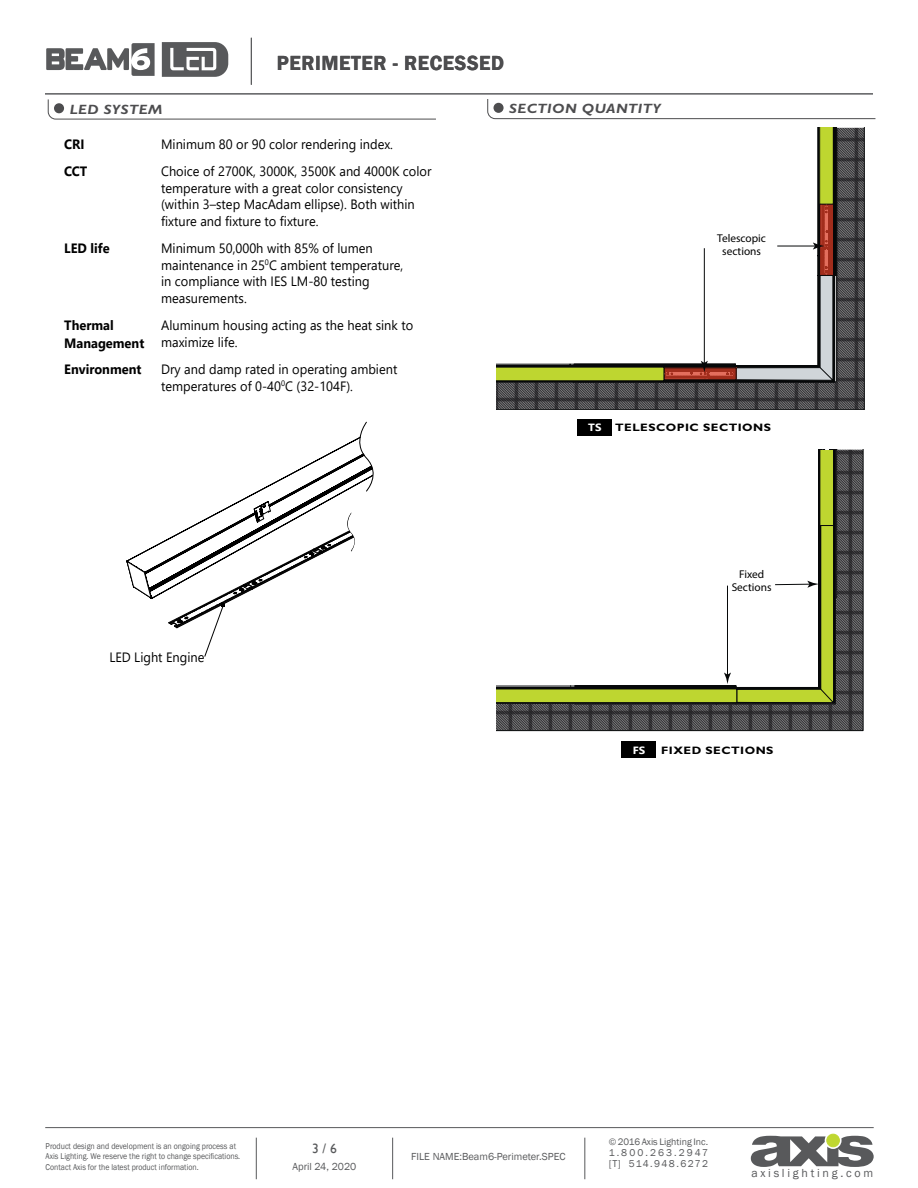
<style>
.page{position:relative;width:918px;height:1188px;background:#fff}
.page>*{position:absolute;margin:0;border:0;box-sizing:border-box;transform-origin:0 0}
.t1{font:600 21px "Franklin Gothic";letter-spacing:.03em;color:#4d4d4f;scale:.95 1}
.t2{font:13.5px/16.5px "Segoe UI";color:#000;scale:.95 1}
.t3{font:700 13.5px/17.2px "Segoe UI";color:#000;scale:.95 1}
.t4{font:italic 700 13.5px "Gill Sans";letter-spacing:.03em;color:#4d4d4f;scale:1.11 1}
.t5{font:13.5px "Gill Sans";color:#58595b}
.t6{font:12px "Franklin Gothic";letter-spacing:.225em;color:#58595b}
.t7{font:11.25px/13.6px "Myriad Pro";color:#000;text-align:center}
.t8{font:700 10.8px "Gill Sans";letter-spacing:.04em;color:#000;scale:1.11 1}
.t9{font:10.5px "Franklin Gothic";color:#58595b}
.t10{font:700 10.5px "Segoe UI";color:#fff;scale:1.1 1}
.t11{font:10.2px/11.2px "Franklin Gothic";letter-spacing:.14em;color:#58595b}
.t12{font:9.75px "Franklin Gothic";color:#58595b}
.t13{font:8.7px/10.5px "Franklin Gothic";color:#58595b;scale:.9 1}
</style>
<div class="page">
<hr style="left:45px;top:1127px;width:829px;height:1px;background:#58595b">
<hr style="left:585px;top:1138px;width:1px;height:41px;background:#58595b">
<hr style="left:392px;top:1138px;width:1px;height:41px;background:#58595b">
<hr style="left:256px;top:1138px;width:1px;height:41px;background:#58595b">
<svg style="left:751px;top:1136px;width:123px;height:31px"></svg>
<div style="left:827px;top:1134px;width:12px;height:13px;background:#bfd730;border-radius:50%"></div>
<div style="left:827px;top:1134px;width:12px;height:13px;border:1px solid #bfd730;border-radius:50%"></div>
<svg style="left:46px;top:43px;width:109px;height:33px"></svg>
<svg style="left:162px;top:42px;width:66px;height:35px"></svg>
<hr style="left:45px;top:93px;width:828px;height:1px;background:#58595b">
<hr style="left:251px;top:38px;width:1px;height:47px;background:#58595b">
<svg style="left:48px;top:99px;width:388px;height:21px"></svg>
<div style="left:54px;top:103px;width:10px;height:10px;background:#4d4d4f;border-radius:50%"></div>
<svg style="left:487px;top:99px;width:389px;height:20px"></svg>
<div style="left:494px;top:103px;width:10px;height:10px;background:#4d4d4f;border-radius:50%"></div>
<svg style="left:127px;top:538px;width:41px;height:61px"></svg>
<svg style="left:168px;top:421px;width:206px;height:236px"></svg>
<svg style="left:127px;top:561px;width:25px;height:37px"></svg>
<svg style="left:496px;top:128px;width:368px;height:282px"></svg>
<svg style="left:820px;top:128px;width:13px;height:76px"></svg>
<svg style="left:821px;top:206px;width:11px;height:68px"></svg>
<div style="left:819px;top:204px;width:15px;height:72px;border:1px solid #060809"></div>
<svg style="left:666px;top:370px;width:68px;height:8px"></svg>
<div style="left:664px;top:368px;width:72px;height:12px;border:1px solid #060809"></div>
<hr style="left:777px;top:246px;width:40px;height:1px;background:#060809">
<svg style="left:813px;top:243px;width:11px;height:6px"></svg>
<hr style="left:704px;top:248px;width:1px;height:117px;background:#060809">
<svg style="left:701px;top:361px;width:7px;height:11px"></svg>
<svg style="left:496px;top:367px;width:168px;height:14px;background:#abc12c"></svg>
<div style="left:577px;top:419px;width:35px;height:17px;background:#000"></div>
<svg style="left:496px;top:450px;width:367px;height:281px"></svg>
<svg style="left:820px;top:450px;width:14px;height:76px"></svg>
<svg style="left:774px;top:581px;width:45px;height:7px"></svg>
<hr style="left:727px;top:586px;width:1px;height:90px;background:#060809">
<svg style="left:496px;top:673px;width:338px;height:30px"></svg>
<div style="left:621px;top:742px;width:35px;height:16px;background:#000"></div>
<h1 class="t1" style="left:277px;top:50px;width:241px">PERIMETER - RECESSED</h1>
<p class="t4" style="left:70px;top:101px;width:85px">LED SYSTEM</p>
<p class="t3" style="left:64px;top:134px;width:23px">CRI</p>
<p class="t2" style="left:161px;top:134px;width:246px">Minimum 80 or 90 color rendering index.</p>
<p class="t3" style="left:64px;top:162px;width:26px">CCT</p>
<p class="t2" style="left:161px;top:162px;width:286px">Choice of 2700K, 3000K, 3500K and 4000K color temperature with a great color consistency (within 3–step MacAdam ellipse). Both within fixture and fixture to fixture.</p>
<p class="t3" style="left:64px;top:239px;width:49px">LED life</p>
<p class="t2" style="left:161px;top:239px;width:257px">Minimum 50,000h with 85% of lumen maintenance in 25<sup>0</sup>C ambient temperature, in compliance with IES LM-80 testing measurements.</p>
<p class="t3" style="left:64px;top:316px;width:86px">Thermal<br>Management</p>
<p class="t2" style="left:161px;top:316px;width:267px">Aluminum housing acting as the heat sink to maximize life.</p>
<p class="t3" style="left:64px;top:360px;width:83px">Environment</p>
<p class="t2" style="left:161px;top:360px;width:250px">Dry and damp rated in operating ambient temperatures of 0-40<sup>0</sup>C (32-104F).</p>
<p class="t4" style="left:509px;top:101px;width:138px">SECTION QUANTITY</p>
<p class="t7" style="left:717px;top:231px;width:50px">Telescopic sections</p>
<p class="t10" style="left:588px;top:417px;width:14px">TS</p>
<p class="t8" style="left:615px;top:421px;width:142px">TELESCOPIC SECTIONS</p>
<p class="t2" style="left:109px;top:647px;width:102px">LED Light Engine</p>
<p class="t7" style="left:732px;top:567px;width:41px">Fixed<br>Sections</p>
<p class="t10" style="left:633px;top:740px;width:13px">FS</p>
<p class="t8" style="left:661px;top:744px;width:103px">FIXED SECTIONS</p>
<p class="t13" style="left:46px;top:1141px;width:218px">Product design and development is an ongoing process at<br>Axis Lighting. We reserve the right to change specifications.<br>Contact Axis for the latest product information.</p>
<p class="t5" style="left:312px;top:1141px;width:26px">3 / 6</p>
<p class="t9" style="left:292px;top:1160px;width:65px">April 24, 2020</p>
<p class="t9" style="left:411px;top:1150px;width:156px">FILE NAME:Beam6-Perimeter.SPEC</p>
<p class="t12" style="left:609px;top:1136px;width:101px">© 2016 Axis Lighting Inc.</p>
<p class="t11" style="left:609px;top:1147px;width:101px">1.800.263.2947 [T] 514.948.6272</p>
<p class="t6" style="left:751px;top:1165px;width:123px">axislighting.com</p>
</div>
